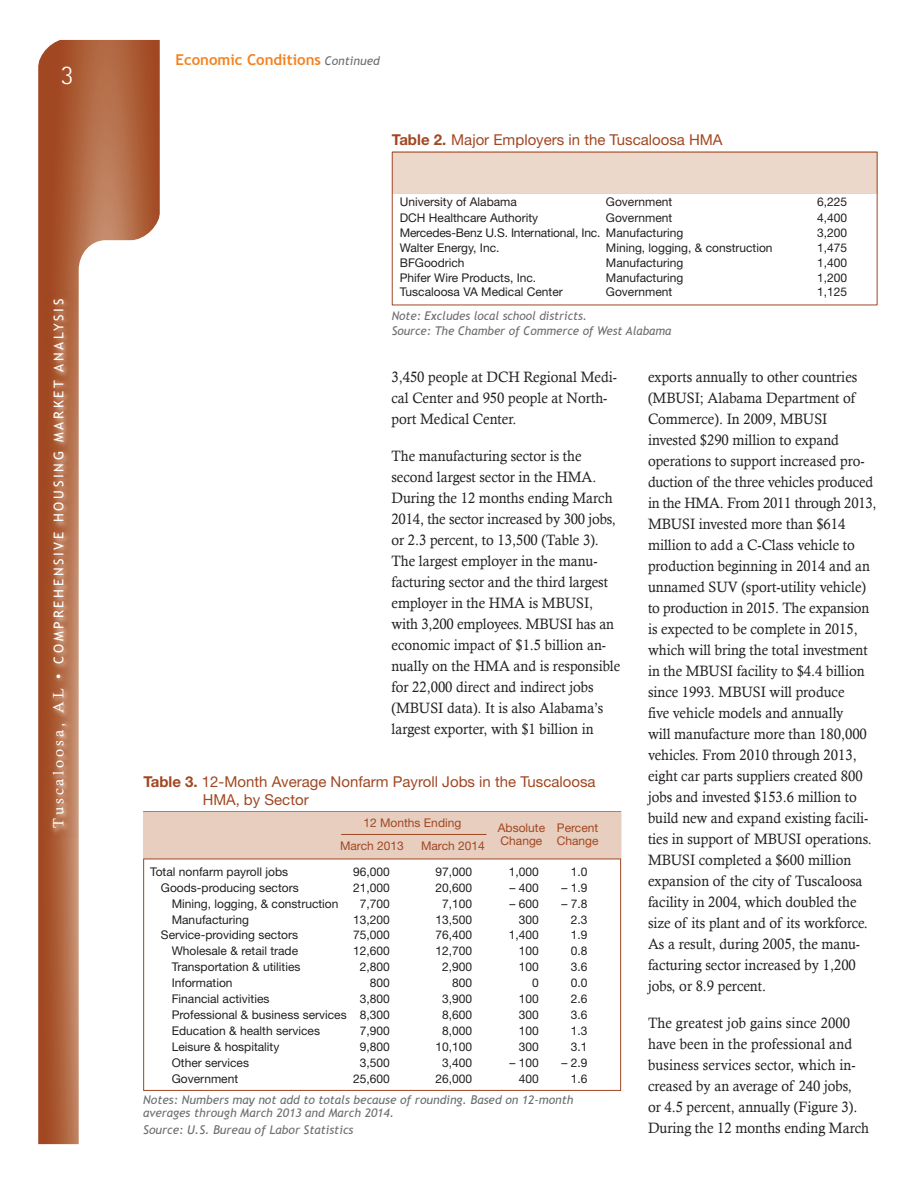
<style>
.page{position:relative;width:918px;height:1188px;background:#fff}
.page>*{position:absolute;margin:0;border:0;box-sizing:border-box;transform-origin:0 0}
.t1{font:300 27px "Rotis Sans Serif";color:#fff}
.t2{font:15px/21px "Calisto";color:#231f20;scale:.95 1}
.t3{font:15px/18px "Helvetica Neue";color:#a14722}
.t4{font:700 15px "Trebuchet MS";color:#f58220}
.t5{font:13.5px "Trebuchet MS";letter-spacing:.2em;color:#fff}
.t6{font:12px "Helvetica Neue";color:#231f20}
.t7{font:italic 12px/15px "Trebuchet MS";color:#6c6d70}
.t8{font:12px/13.5px "Helvetica Neue";color:#a14722}
.s1{font-family:"Calisto";font-size:15px}
.s2{font-weight:400;font-style:italic;font-size:12px;color:#6c6d70}
.s3{font-weight:700}
.s4{font-style:inherit}
</style>
<div class="page">
<svg style="left:38px;top:40px;width:122px;height:1104px;background:#af633f"></svg>
<svg style="left:79px;top:240px;width:81px;height:904px"></svg>
<svg style="left:38px;top:39px;width:30px;height:30px"></svg>
<svg style="left:130px;top:210px;width:30px;height:36px"></svg>
<img style="left:46px;top:290px;width:31px;height:548px">
<div style="left:392px;top:152px;width:486px;height:41px;background:#ecd8cb"></div>
<div style="left:143px;top:812px;width:478px;height:47px;background:#e7cebe"></div>
<hr style="left:143px;top:859px;width:478px;height:1px;background:#a14722">
<hr style="left:341px;top:834px;width:145px;height:1px;background:#a14722">
<h1 class="t1" style="left:61px;top:60px;width:14px">3</h1>
<p class="t5" style="left:51px;top:828px;width:531px;rotate:-90deg"><span class="s1">Tuscaloosa, AL •</span> COMPREHENSIVE HOUSING MARKET ANALYSIS</p>
<p class="t4" style="left:176px;top:50px;width:206px">Economic Conditions <span class="s2">Continued</span></p>
<p class="t3" style="left:392px;top:131px;width:332px"><span class="s3">Table 2.</span> Major Employers in the Tuscaloosa HMA</p>
<p class="t6" style="left:400px;top:195px;width:119px">University of Alabama</p>
<p class="t6" style="left:606px;top:195px;width:68px">Government</p>
<p class="t6" style="left:817px;top:195px;width:32px">6,225</p>
<p class="t6" style="left:400px;top:211px;width:140px">DCH Healthcare Authority</p>
<p class="t6" style="left:606px;top:211px;width:68px">Government</p>
<p class="t6" style="left:817px;top:211px;width:32px">4,400</p>
<p class="t6" style="left:400px;top:225px;width:285px">Mercedes-Benz U.S. International, Inc. Manufacturing</p>
<p class="t6" style="left:817px;top:225px;width:32px">3,200</p>
<p class="t6" style="left:400px;top:240px;width:101px">Walter Energy, Inc.</p>
<p class="t6" style="left:606px;top:240px;width:168px">Mining, logging, &amp; construction</p>
<p class="t6" style="left:817px;top:240px;width:32px">1,475</p>
<p class="t6" style="left:400px;top:255px;width:66px">BFGoodrich</p>
<p class="t6" style="left:606px;top:255px;width:79px">Manufacturing</p>
<p class="t6" style="left:817px;top:255px;width:32px">1,400</p>
<p class="t6" style="left:400px;top:270px;width:138px">Phifer Wire Products, Inc.</p>
<p class="t6" style="left:606px;top:270px;width:79px">Manufacturing</p>
<p class="t6" style="left:817px;top:270px;width:32px">1,200</p>
<p class="t6" style="left:400px;top:285px;width:165px">Tuscaloosa VA Medical Center</p>
<p class="t6" style="left:606px;top:285px;width:68px">Government</p>
<p class="t6" style="left:817px;top:285px;width:32px">1,125</p>
<p class="t7" style="left:392px;top:308px;width:281px">Note: Excludes local school districts.<br>Source: The Chamber of Commerce of West Alabama</p>
<p class="t2" style="left:392px;top:366px;width:239px">3,450 people at DCH Regional Medi&shy;cal Center and 950 people at North&shy;port Medical Center.</p>
<p class="t2" style="left:392px;top:446px;width:242px">The manufacturing sector is the second largest sector in the HMA.<br>During the 12 months ending March 2014, the sector increased by 300 jobs, or 2.3 percent, to 13,500 (Table 3).<br>The largest employer in the manu&shy;facturing sector and the third largest employer in the HMA is MBUSI, with 3,200 employees. MBUSI has an economic impact of $1.5 billion an&shy;nually on the HMA and is responsible for 22,000 direct and indirect jobs (MBUSI data). It is also Alabama’s largest exporter, with $1 billion in</p>
<p class="t2" style="left:648px;top:366px;width:242px">exports annually to other countries (MBUSI; Alabama Department of Commerce). In 2009, MBUSI invested $290 million to expand operations to support increased pro&shy;duction of the three vehicles produced in the HMA. From 2011 through 2013, MBUSI invested more than $614 million to add a C-Class vehicle to production beginning in 2014 and an unnamed SUV (sport-utility vehicle) to production in 2015. The expansion is expected to be complete in 2015, which will bring the total investment in the MBUSI facility to $4.4 billion since 1993. MBUSI will produce<br>five vehicle models and annually<br>will manufacture more than 180,000 vehicles. From 2010 through 2013, eight car parts suppliers created 800 jobs and invested $153.6 million to build new and expand existing facili&shy;ties in support of MBUSI operations.<br>MBUSI completed a $600 million expansion of the city of Tuscaloosa facility in 2004, which doubled the size of its plant and of its workforce.<br>As a result, during 2005, the manu&shy;facturing sector increased by 1,200 jobs, or 8.9 percent.</p>
<p class="t2" style="left:648px;top:1013px;width:234px">The greatest job gains since 2000 have been in the professional and business services sector, which in&shy;creased by an average of 240 jobs,<br>or 4.5 percent, annually (Figure 3).<br>During the 12 months ending March</p>
<p class="t3" style="left:203px;top:772px;width:394px;text-indent:-59px"><span class="s3">Table 3.</span> 12-Month Average Nonfarm Payroll Jobs in the Tuscaloosa<br><span class="s4">HMA,</span> by Sector</p>
<p class="t8" style="left:340px;top:811px;width:123px;line-height:23px;text-indent:23px">12 Months Ending<br>March 2013</p>
<p class="t8" style="left:498px;top:820px;width:49px">Absolute<br>Change</p>
<p class="t8" style="left:557px;top:820px;width:43px">Percent<br>Change</p>
<p class="t8" style="left:421px;top:839px;width:65px">March 2014</p>
<p class="t6" style="left:150px;top:864px;width:140px">Total nonfarm payroll jobs</p>
<p class="t6" style="left:353px;top:864px;width:38px">96,000</p>
<p class="t6" style="left:435px;top:864px;width:38px">97,000</p>
<p class="t6" style="left:509px;top:864px;width:32px">1,000</p>
<p class="t6" style="left:571px;top:864px;width:18px">1.0</p>
<p class="t6" style="left:161px;top:880px;width:139px">Goods-producing sectors</p>
<p class="t6" style="left:353px;top:880px;width:38px">21,000</p>
<p class="t6" style="left:435px;top:880px;width:38px">20,600</p>
<p class="t6" style="left:510px;top:880px;width:31px">– 400</p>
<p class="t6" style="left:562px;top:880px;width:28px">– 1.9</p>
<p class="t6" style="left:172px;top:896px;width:168px">Mining, logging, &amp; construction</p>
<p class="t6" style="left:360px;top:896px;width:32px">7,700</p>
<p class="t6" style="left:442px;top:896px;width:32px">7,100</p>
<p class="t6" style="left:510px;top:896px;width:31px">– 600</p>
<p class="t6" style="left:562px;top:896px;width:28px">– 7.8</p>
<p class="t6" style="left:172px;top:912px;width:79px">Manufacturing</p>
<p class="t6" style="left:353px;top:912px;width:38px">13,200</p>
<p class="t6" style="left:435px;top:912px;width:38px">13,500</p>
<p class="t6" style="left:519px;top:912px;width:22px">300</p>
<p class="t6" style="left:571px;top:912px;width:18px">2.3</p>
<p class="t6" style="left:161px;top:928px;width:139px">Service-providing sectors</p>
<p class="t6" style="left:353px;top:928px;width:38px">75,000</p>
<p class="t6" style="left:435px;top:928px;width:38px">76,400</p>
<p class="t6" style="left:509px;top:928px;width:32px">1,400</p>
<p class="t6" style="left:571px;top:928px;width:18px">1.9</p>
<p class="t6" style="left:172px;top:944px;width:128px">Wholesale &amp; retail trade</p>
<p class="t6" style="left:353px;top:944px;width:38px">12,600</p>
<p class="t6" style="left:435px;top:944px;width:38px">12,700</p>
<p class="t6" style="left:519px;top:944px;width:22px">100</p>
<p class="t6" style="left:571px;top:944px;width:18px">0.8</p>
<p class="t6" style="left:172px;top:960px;width:130px">Transportation &amp; utilities</p>
<p class="t6" style="left:360px;top:960px;width:32px">2,800</p>
<p class="t6" style="left:442px;top:960px;width:32px">2,900</p>
<p class="t6" style="left:519px;top:960px;width:22px">100</p>
<p class="t6" style="left:571px;top:960px;width:18px">3.6</p>
<p class="t6" style="left:172px;top:976px;width:62px">Information</p>
<p class="t6" style="left:370px;top:976px;width:22px">800</p>
<p class="t6" style="left:452px;top:976px;width:22px">800</p>
<p class="t6" style="left:532px;top:976px;width:8px">0</p>
<p class="t6" style="left:571px;top:976px;width:18px">0.0</p>
<p class="t6" style="left:172px;top:992px;width:99px">Financial activities</p>
<p class="t6" style="left:360px;top:992px;width:32px">3,800</p>
<p class="t6" style="left:442px;top:992px;width:32px">3,900</p>
<p class="t6" style="left:519px;top:992px;width:22px">100</p>
<p class="t6" style="left:571px;top:992px;width:18px">2.6</p>
<p class="t6" style="left:172px;top:1008px;width:176px">Professional &amp; business services</p>
<p class="t6" style="left:360px;top:1008px;width:32px">8,300</p>
<p class="t6" style="left:442px;top:1008px;width:32px">8,600</p>
<p class="t6" style="left:519px;top:1008px;width:22px">300</p>
<p class="t6" style="left:571px;top:1008px;width:18px">3.6</p>
<p class="t6" style="left:172px;top:1024px;width:150px">Education &amp; health services</p>
<p class="t6" style="left:360px;top:1024px;width:32px">7,900</p>
<p class="t6" style="left:442px;top:1024px;width:32px">8,000</p>
<p class="t6" style="left:519px;top:1024px;width:22px">100</p>
<p class="t6" style="left:571px;top:1024px;width:18px">1.3</p>
<p class="t6" style="left:172px;top:1040px;width:109px">Leisure &amp; hospitality</p>
<p class="t6" style="left:360px;top:1040px;width:32px">9,800</p>
<p class="t6" style="left:435px;top:1040px;width:38px">10,100</p>
<p class="t6" style="left:519px;top:1040px;width:22px">300</p>
<p class="t6" style="left:571px;top:1040px;width:18px">3.1</p>
<p class="t6" style="left:172px;top:1056px;width:79px">Other services</p>
<p class="t6" style="left:360px;top:1056px;width:32px">3,500</p>
<p class="t6" style="left:442px;top:1056px;width:32px">3,400</p>
<p class="t6" style="left:510px;top:1056px;width:31px">– 100</p>
<p class="t6" style="left:562px;top:1056px;width:28px">– 2.9</p>
<p class="t6" style="left:172px;top:1072px;width:68px">Government</p>
<p class="t6" style="left:353px;top:1072px;width:38px">25,600</p>
<p class="t6" style="left:435px;top:1072px;width:38px">26,000</p>
<p class="t6" style="left:519px;top:1072px;width:22px">400</p>
<p class="t6" style="left:571px;top:1072px;width:18px">1.6</p>
<p class="t7" style="left:143px;top:1093px;width:432px;line-height:13.5px">Notes: Numbers may not add to totals because of rounding. Based on 12-month averages through March 2013 and March 2014.</p>
<p class="t7" style="left:143px;top:1123px;width:212px">Source: U.S. Bureau of Labor Statistics</p>
</div>
